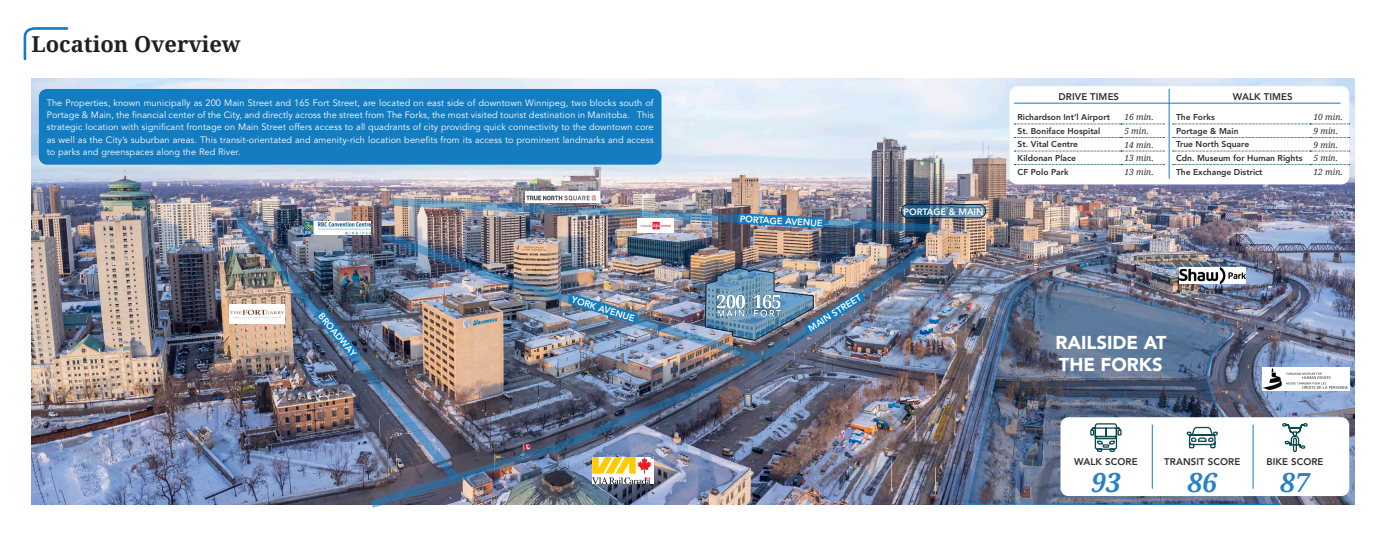
<style>
.page{position:relative;width:1386px;height:536px;background:#fff}
.page>*{position:absolute;margin:0;border:0;box-sizing:border-box;transform-origin:0 0}
.t1{font:italic 700 26.25px "Droid Serif";color:#2980c3}
.t2{font:700 21.88px "Droid Serif";color:#231f20}
.t3{font:900 18.46px/22.1px "Avenir LT Std";color:#fff}
.t4{font:800 9.62px "Avenir LT Std";letter-spacing:.01em;color:#312f30}
.t5{font:9.19px/12.2px "Avenir LT Std";letter-spacing:.01em;color:#fff;text-align:justify}
.t6{font:800 9.19px "Avenir LT Std";color:#fff}
.t7{font:800 8.49px "Avenir LT Std";color:#312f30}
.t8{font:italic 8.49px "Droid Serif";color:#312f30}
</style>
<div class="page">
<img style="left:32px;top:78px;width:1322px;height:426px">
<div style="left:39px;top:89px;width:622px;height:76px;background:#147cc1;border-radius:8px"></div>
<img style="left:234px;top:216px;width:156px;height:265px">
<img style="left:370px;top:244px;width:558px;height:264px">
<img style="left:390px;top:197px;width:549px;height:36px">
<svg style="left:315px;top:308px;width:45px;height:51px;background:#3c6288"></svg>
<img style="left:381px;top:231px;width:377px;height:130px">
<img style="left:568px;top:293px;width:71px;height:30px">
<img style="left:704px;top:267px;width:161px;height:74px">
<img style="left:967px;top:275px;width:315px;height:230px">
<img style="left:717px;top:288px;width:65px;height:32px">
<div style="left:1010px;top:86px;width:339px;height:98px;background:#fff;border-radius:8px"></div>
<div style="left:1060px;top:417px;width:289px;height:79px;background:#fff;border-radius:8px"></div>
<hr style="left:1169px;top:89px;width:1px;height:89px;background:#147cc1">
<hr style="left:1014px;top:103px;width:327px;height:1px;background:#147cc1">
<hr style="left:1253px;top:424px;width:1px;height:64px;background:#147cc1">
<hr style="left:1152px;top:424px;width:1px;height:64px;background:#147cc1">
<svg style="left:1014px;top:124px;width:150px;height:1px"></svg>
<svg style="left:1014px;top:137px;width:150px;height:1px"></svg>
<svg style="left:1014px;top:151px;width:150px;height:1px"></svg>
<svg style="left:1014px;top:164px;width:150px;height:1px"></svg>
<svg style="left:1173px;top:124px;width:177px;height:1px"></svg>
<svg style="left:1173px;top:137px;width:177px;height:1px"></svg>
<svg style="left:1173px;top:151px;width:177px;height:1px"></svg>
<svg style="left:1173px;top:164px;width:177px;height:1px"></svg>
<img style="left:637px;top:218px;width:36px;height:14px">
<div style="left:525px;top:191px;width:74px;height:12px;background:#fff"></div>
<img style="left:527px;top:195px;width:69px;height:6px">
<img style="left:1179px;top:267px;width:67px;height:16px">
<img style="left:304px;top:222px;width:67px;height:12px">
<svg style="left:901px;top:204px;width:85px;height:14px"></svg>
<div style="left:901px;top:204px;width:85px;height:14px;border:1px solid #024;border-radius:7px"></div>
<img style="left:1263px;top:367px;width:86px;height:23px">
<img style="left:230px;top:304px;width:54px;height:19px">
<svg style="left:1282px;top:423px;width:26px;height:29px"></svg>
<svg style="left:1186px;top:426px;width:32px;height:23px"></svg>
<svg style="left:1090px;top:423px;width:32px;height:29px"></svg>
<img style="left:592px;top:457px;width:62px;height:26px">
<svg style="left:23px;top:27px;width:46px;height:34px"></svg>
<h2 class="t2" style="left:32px;top:29px;width:211px">Location Overview</h2>
<p class="t5" style="left:47px;top:97px;width:608px">The Properties, known municipally as 200 Main Street and 165 Fort Street, are located on east side of downtown Winnipeg, two blocks south of Portage &amp; Main, the financial center of the City, and directly across the street from The Forks, the most visited tourist destination in Manitoba. This strategic location with significant frontage on Main Street offers access to all quadrants of city providing quick connectivity to the downtown core as well as the City’s suburban areas. This transit-orientated and amenity-rich location benefits from its access to prominent landmarks and access to parks and greenspaces along the Red River.</p>
<p class="t6" style="left:324px;top:310px;width:55px;rotate:50deg">BROADWAY</p>
<p class="t6" style="left:573px;top:294px;width:67px;rotate:17deg">YORK AVENUE</p>
<p class="t6" style="left:740px;top:213px;width:84px;rotate:3deg">PORTAGE AVENUE</p>
<p class="t6" style="left:806px;top:324px;width:62px;rotate:-32deg">MAIN STREET</p>
<p class="t6" style="left:904px;top:206px;width:81px">PORTAGE &amp; MAIN</p>
<p class="t4" style="left:1058px;top:91px;width:62px">DRIVE TIMES</p>
<p class="t4" style="left:1233px;top:91px;width:61px">WALK TIMES</p>
<p class="t7" style="left:1018px;top:112px;width:94px">Richardson Int’l Airport</p>
<p class="t8" style="left:1124px;top:111px;width:31px">16 min.</p>
<p class="t7" style="left:1018px;top:126px;width:84px">St. Boniface Hospital</p>
<p class="t8" style="left:1124px;top:125px;width:26px">5 min.</p>
<p class="t7" style="left:1018px;top:139px;width:62px">St. Vital Centre</p>
<p class="t8" style="left:1124px;top:139px;width:31px">14 min.</p>
<p class="t7" style="left:1018px;top:153px;width:60px">Kildonan Place</p>
<p class="t8" style="left:1124px;top:152px;width:31px">13 min.</p>
<p class="t7" style="left:1018px;top:166px;width:53px">CF Polo Park</p>
<p class="t8" style="left:1124px;top:166px;width:31px">13 min.</p>
<p class="t7" style="left:1176px;top:112px;width:40px">The Forks</p>
<p class="t8" style="left:1313px;top:111px;width:31px">10 min.</p>
<p class="t7" style="left:1176px;top:126px;width:64px">Portage &amp; Main</p>
<p class="t8" style="left:1313px;top:125px;width:26px">9 min.</p>
<p class="t7" style="left:1176px;top:139px;width:75px">True North Square</p>
<p class="t8" style="left:1313px;top:139px;width:26px">9 min.</p>
<p class="t7" style="left:1176px;top:153px;width:128px">Cdn. Museum for Human Rights</p>
<p class="t8" style="left:1313px;top:152px;width:26px">5 min.</p>
<p class="t7" style="left:1176px;top:166px;width:88px">The Exchange District</p>
<p class="t8" style="left:1313px;top:166px;width:31px">12 min.</p>
<h3 class="t3" style="left:1055px;top:331px;width:112px">RAILSIDE AT<br>THE FORKS</h3>
<p class="t4" style="left:1074px;top:455px;width:65px">WALK SCORE</p>
<p class="t4" style="left:1164px;top:455px;width:78px">TRANSIT SCORE</p>
<p class="t4" style="left:1266px;top:455px;width:59px">BIKE SCORE</p>
<h1 class="t1" style="left:1091px;top:464px;width:31px">93</h1>
<h1 class="t1" style="left:1188px;top:464px;width:31px">86</h1>
<h1 class="t1" style="left:1280px;top:464px;width:31px">87</h1>
</div>
